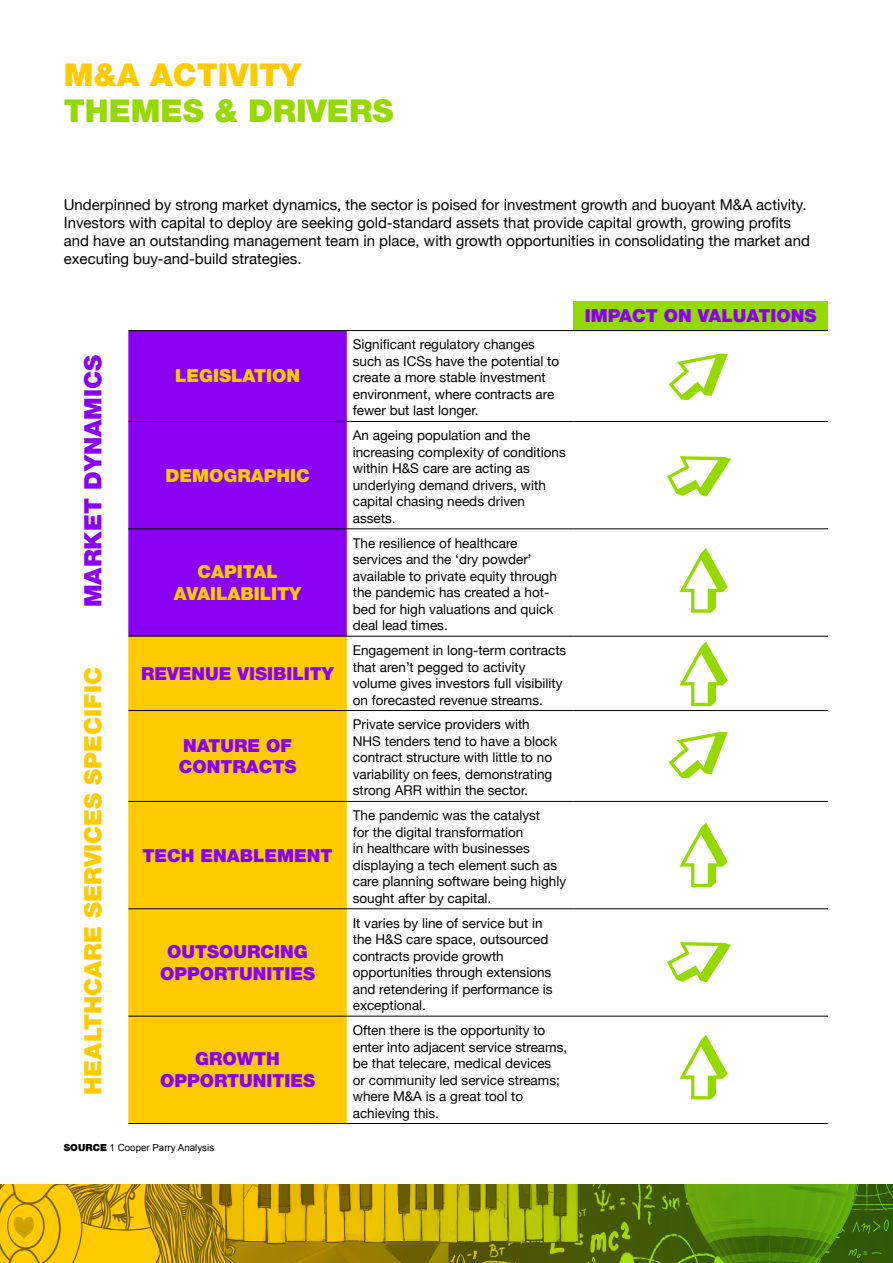
<style>
.page{position:relative;width:893px;height:1263px;background:#fff}
.page>*{position:absolute;margin:0;border:0;box-sizing:border-box;transform-origin:0 0}
.t1{font:900 31.5px "Helvetica Neue LT Std";color:#94da00}
.t2{font:900 31.5px "Helvetica Neue LT Std";color:#ffcb00}
.t3{font:900 24px "Helvetica Neue LT Std";color:#ffcb00}
.t4{font:900 24px "Helvetica Neue LT Std";color:#8a00f3}
.t5{font:900 18px/21.6px "Helvetica Neue LT Std";color:#8a00f3;text-align:center}
.t6{font:900 18px/21.6px "Helvetica Neue LT Std";color:#ffcb00;text-align:center}
.t7{font:15px/18px "Helvetica Neue";color:#000}
.t8{font:13.5px/16.5px "Helvetica Neue";color:#000}
.t9{font:9.75px "Arial";color:#000}
.s1{font-family:"Helvetica Neue LT Std";font-weight:900}
</style>
<div class="page">
<div style="left:573px;top:301px;width:255px;height:30px;background:#94da00"></div>
<div style="left:128px;top:331px;width:219px;height:305px;background:#8a00f3"></div>
<div style="left:128px;top:637px;width:219px;height:486px;background:#ffcb00"></div>
<hr style="left:128px;top:421px;width:219px;height:1px;background:#000">
<hr style="left:347px;top:421px;width:226px;height:1px;background:#000">
<hr style="left:573px;top:421px;width:255px;height:1px;background:#000">
<hr style="left:128px;top:528px;width:219px;height:1px;background:#000">
<hr style="left:347px;top:528px;width:226px;height:1px;background:#000">
<hr style="left:573px;top:528px;width:255px;height:1px;background:#000">
<hr style="left:128px;top:636px;width:219px;height:1px;background:#000">
<hr style="left:347px;top:636px;width:226px;height:1px;background:#000">
<hr style="left:573px;top:636px;width:255px;height:1px;background:#000">
<hr style="left:128px;top:710px;width:219px;height:1px;background:#000">
<hr style="left:347px;top:710px;width:226px;height:1px;background:#000">
<hr style="left:573px;top:710px;width:255px;height:1px;background:#000">
<hr style="left:128px;top:801px;width:219px;height:1px;background:#000">
<hr style="left:347px;top:801px;width:226px;height:1px;background:#000">
<hr style="left:573px;top:801px;width:255px;height:1px;background:#000">
<hr style="left:128px;top:908px;width:219px;height:1px;background:#000">
<hr style="left:347px;top:908px;width:226px;height:1px;background:#000">
<hr style="left:573px;top:908px;width:255px;height:1px;background:#000">
<hr style="left:128px;top:1016px;width:219px;height:1px;background:#000">
<hr style="left:347px;top:1016px;width:226px;height:1px;background:#000">
<hr style="left:573px;top:1016px;width:255px;height:1px;background:#000">
<hr style="left:128px;top:1123px;width:219px;height:1px;background:#000">
<hr style="left:347px;top:1123px;width:226px;height:1px;background:#000">
<hr style="left:573px;top:1123px;width:255px;height:1px;background:#000">
<hr style="left:128px;top:330px;width:219px;height:1px;background:#000">
<hr style="left:347px;top:330px;width:226px;height:1px;background:#000">
<hr style="left:573px;top:330px;width:255px;height:1px;background:#000">
<svg style="left:668px;top:353px;width:60px;height:47px"></svg>
<svg style="left:667px;top:456px;width:64px;height:40px"></svg>
<svg style="left:679px;top:548px;width:49px;height:65px"></svg>
<svg style="left:679px;top:641px;width:49px;height:65px"></svg>
<svg style="left:668px;top:732px;width:60px;height:46px"></svg>
<svg style="left:679px;top:822px;width:49px;height:65px"></svg>
<svg style="left:667px;top:942px;width:64px;height:40px"></svg>
<svg style="left:679px;top:1035px;width:49px;height:64px"></svg>
<svg style="left:0;top:1184px;width:893px;height:79px;background:#949204"></svg>
<h1 class="t2" style="left:64px;top:56px;width:239px">M&amp;A ACTIVITY</h1>
<h1 class="t1" style="left:64px;top:92px;width:331px">THEMES &amp; DRIVERS</h1>
<p class="t7" style="left:64px;top:196px;width:748px">Underpinned by strong market dynamics, the sector is poised for investment growth and buoyant M&amp;A activity.<br>Investors with capital to deploy are seeking gold-standard assets that provide capital growth, growing profits and have an outstanding management team in place, with growth opportunities in consolidating the market and executing buy-and-build strategies.</p>
<h2 class="t4" style="left:79px;top:607px;width:254px;rotate:-90deg">MARKET DYNAMICS</h2>
<h2 class="t3" style="left:79px;top:1095px;width:429px;rotate:-90deg">HEALTHCARE SERVICES SPECIFIC</h2>
<h3 class="t6" style="left:175px;top:365px;width:127px">LEGISLATION</h3>
<h3 class="t6" style="left:165px;top:464px;width:146px">DEMOGRAPHIC</h3>
<h3 class="t6" style="left:174px;top:561px;width:129px">CAPITAL<br>AVAILABILITY</h3>
<h3 class="t5" style="left:141px;top:662px;width:194px">REVENUE VISIBILITY</h3>
<h3 class="t5" style="left:179px;top:734px;width:119px;text-align:left">NATURE OF<br>CONTRACTS</h3>
<h3 class="t5" style="left:143px;top:844px;width:192px">TECH ENABLEMENT</h3>
<h3 class="t5" style="left:160px;top:941px;width:157px">OUTSOURCING<br>OPPORTUNITIES</h3>
<h3 class="t5" style="left:160px;top:1048px;width:157px">GROWTH<br>OPPORTUNITIES</h3>
<p class="t9" style="left:64px;top:1141px;width:152px"><span class="s1">SOURCE</span> 1 Cooper Parry Analysis</p>
<p class="t8" style="left:353px;top:337px;width:208px">Significant regulatory changes such as ICSs have the potential to create a more stable investment environment, where contracts are fewer but last longer.</p>
<p class="t8" style="left:353px;top:428px;width:215px">An ageing population and the increasing complexity of conditions within H&amp;S care are acting as underlying demand drivers, with capital chasing needs driven assets.</p>
<p class="t8" style="left:353px;top:535px;width:206px">The resilience of healthcare services and the ‘dry powder’ available to private equity through the pandemic has created a hot&shy;bed for high valuations and quick deal lead times.</p>
<p class="t8" style="left:353px;top:643px;width:215px">Engagement in long-term contracts that aren’t pegged to activity volume gives investors full visibility on forecasted revenue streams.</p>
<p class="t8" style="left:353px;top:717px;width:206px">Private service providers with NHS tenders tend to have a block contract structure with little to no variability on fees, demonstrating strong ARR within the sector.</p>
<p class="t8" style="left:353px;top:808px;width:215px">The pandemic was the catalyst<br>for the digital transformation<br>in healthcare with businesses displaying a tech element such as care planning software being highly sought after by capital.</p>
<p class="t8" style="left:353px;top:915px;width:201px">It varies by line of service but in the H&amp;S care space, outsourced contracts provide growth opportunities through extensions and retendering if performance is exceptional.</p>
<p class="t8" style="left:353px;top:1023px;width:216px">Often there is the opportunity to enter into adjacent service streams, be that telecare, medical devices<br>or community led service streams; where M&amp;A is a great tool to achieving this.</p>
<h3 class="t5" style="left:585px;top:305px;width:233px">IMPACT ON VALUATIONS</h3>
</div>
